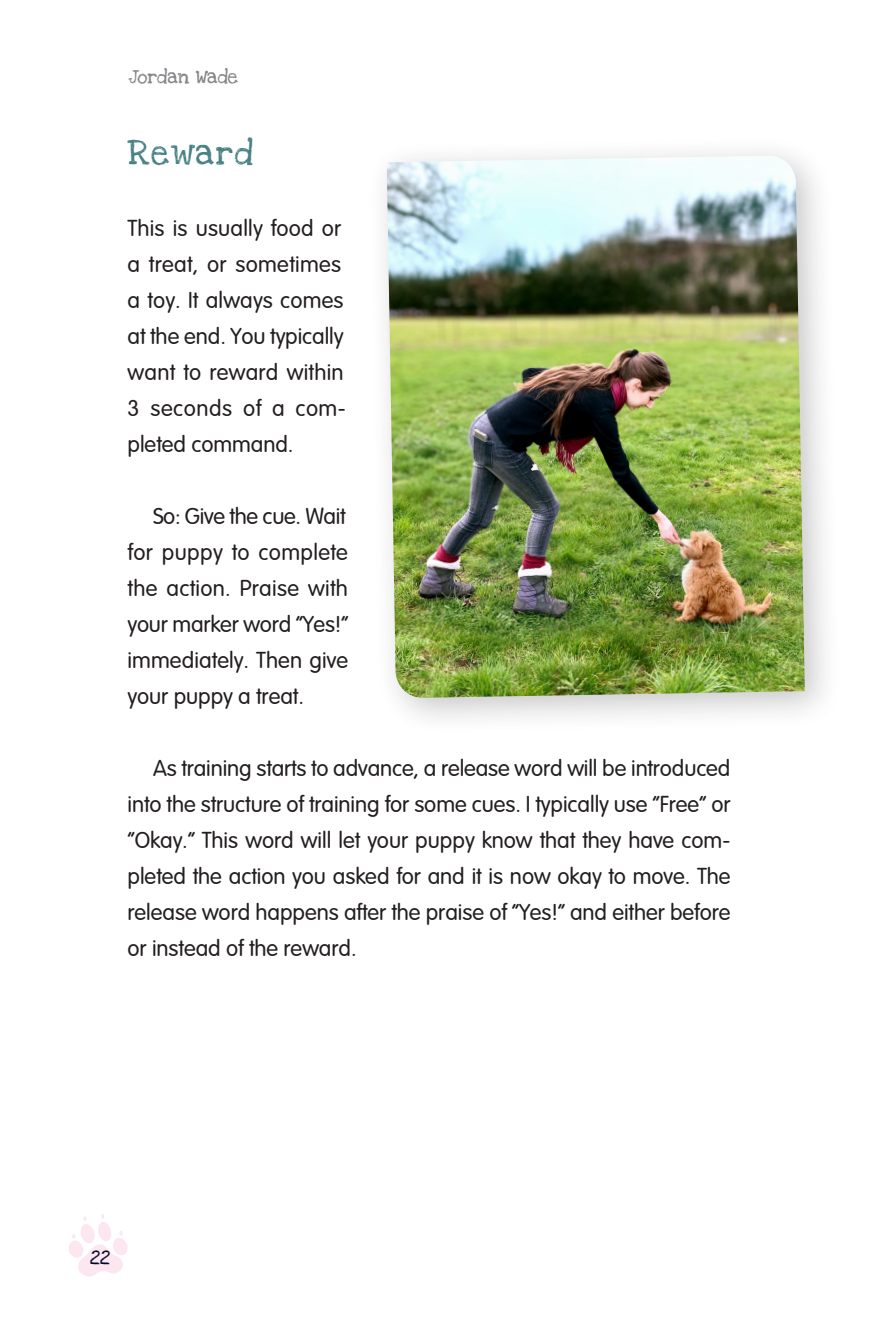
<style>
.page{position:relative;width:891px;height:1337px;background:#fff}
.page>*{position:absolute;margin:0;border:0;box-sizing:border-box;transform-origin:0 0}
.naslov{font:36px "Love Ya Like A Sister";letter-spacing:.04em;color:#478183}
.basic_prvi{font:22.5px/36px "Arial Rounded";color:#231f20;text-align:justify}
.t1{font:20.25px "Love Ya Like A Sister";color:#808285}
.t2{font:20.25px "Love Ya Like A Sister";color:#030627}
</style>
<div class="page">
<svg style="left:69px;top:1214px;width:59px;height:62px"></svg>
<div style="left:367px;top:135px;width:476px;height:601px;background:#231f20;opacity:.25"></div>
<img style="left:387px;top:156px;width:418px;height:542px">
<p class="t1" style="left:128px;top:65px;width:111px">Jordan Wade</p>
<p class="naslov" style="left:128px;top:130px;width:127px">Reward</p>
<p class="basic_prvi" style="left:128px;top:208px;width:220px;text-align:left">This is usually food or a treat, or sometimes a toy. It always comes at the end. You typically want to reward within<br>3 seconds of a com&shy;pleted command.</p>
<p class="basic_prvi" style="left:128px;top:496px;width:222px;text-indent:26px">So: Give the cue. Wait for puppy to complete the action. Praise with your marker word “Yes!” immediately. Then give your puppy a treat.</p>
<p class="basic_prvi" style="left:128px;top:748px;width:604px;text-indent:26px">As training starts to advance, a release word will be introduced into the structure of training for some cues. I typically use “Free” or “Okay.” This word will let your puppy know that they have com&shy;pleted the action you asked for and it is now okay to move. The release word happens after the praise of “Yes!” and either before or instead of the reward.</p>
<p class="t2" style="left:90px;top:1245px;width:22px">22</p>
</div>
